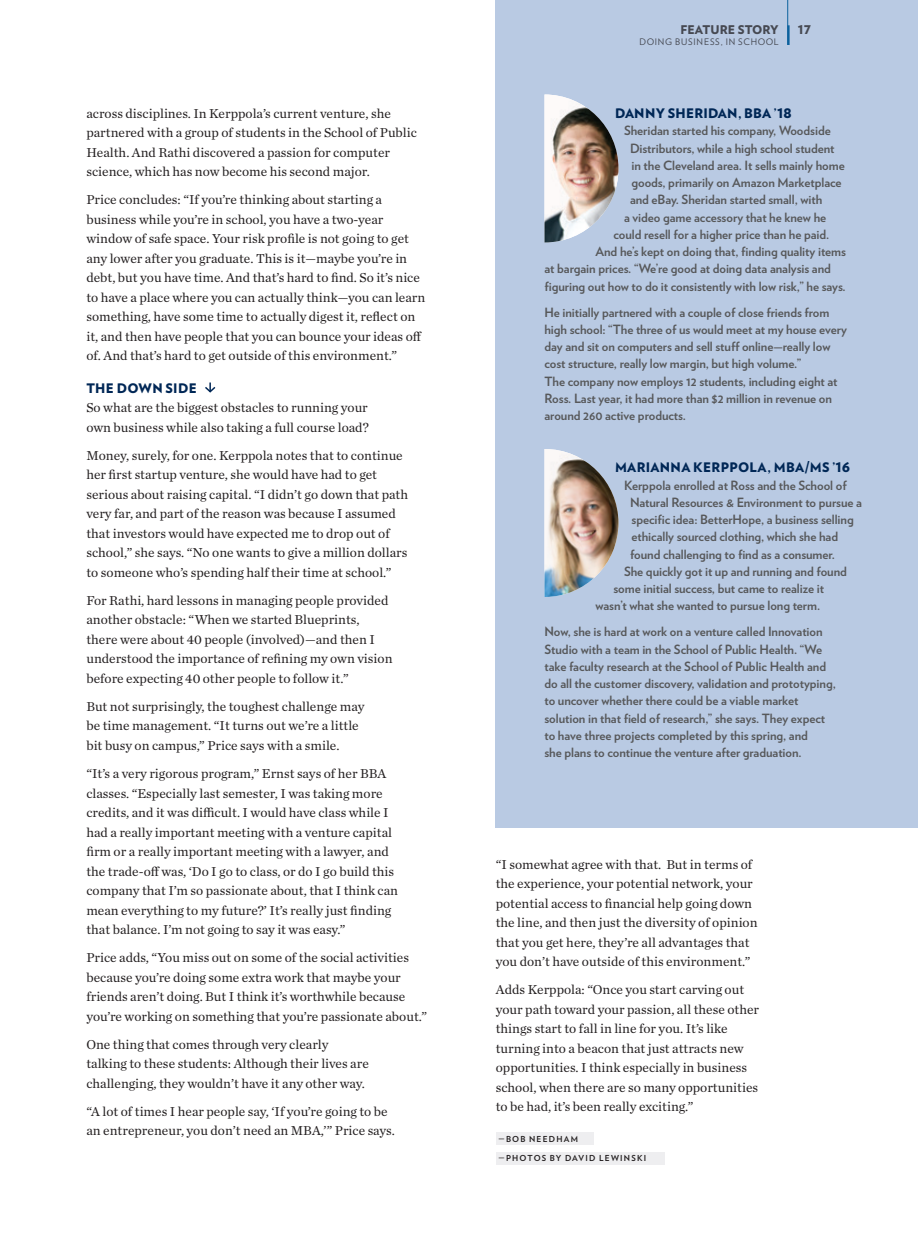
<style>
.page{position:relative;width:918px;height:1242px;background:#fff}
.page>*{position:absolute;margin:0;border:0;box-sizing:border-box;transform-origin:0 0}
.t1{font:13.5px/19.5px "Chronicle Text G1";color:#231f20}
.t2{font:900 13.2px "Verlag";letter-spacing:.02em;color:#002756}
.t3{font:700 12.75px/17.2px "Verlag";letter-spacing:-.005em;color:#57585a}
.t4{font:900 12px "Verlag";letter-spacing:.005em;color:#464952}
.t5{font:9px "Verlag";letter-spacing:.085em;color:#464952}
.t6{font:700 8.25px "Verlag";letter-spacing:.145em;color:#231f20}
</style>
<div class="page">
<div style="left:496px;top:0;width:422px;height:827px;background:#b9cae3"></div>
<hr style="left:787px;top:0;width:1px;height:45px;background:#0c619d">
<hr style="left:787px;top:25px;width:3px;height:20px;background:#0c619d">
<svg style="left:205px;top:383px;width:11px;height:10px"></svg>
<div style="left:496px;top:1132px;width:97px;height:13px;background:#ececee"></div>
<div style="left:496px;top:1152px;width:168px;height:13px;background:#ececee"></div>
<img style="left:544px;top:449px;width:75px;height:148px">
<img style="left:544px;top:94px;width:75px;height:149px">
<p class="t1" style="left:86px;top:103px;width:332px">across disciplines. In Kerppola’s current venture, she partnered with a group of students in the School of Public Health. And Rathi discovered a passion for computer science, which has now become his second major.</p>
<p class="t1" style="left:86px;top:189px;width:340px">Price concludes: “If you’re thinking about starting a business while you’re in school, you have a two-year window of safe space. Your risk profile is not going to get any lower after you graduate. This is it—maybe you’re in debt, but you have time. And that’s hard to find. So it’s nice to have a place where you can actually think—you can learn something, have some time to actually digest it, reflect on it, and then have people that you can bounce your ideas off of. And that’s hard to get outside of this environment.”</p>
<p class="t2" style="left:86px;top:377px;width:112px">THE DOWN SIDE</p>
<p class="t1" style="left:86px;top:397px;width:284px">So what are the biggest obstacles to running your own business while also taking a full course load?</p>
<p class="t1" style="left:86px;top:445px;width:323px">Money, surely, for one. Kerppola notes that to continue her first startup venture, she would have had to get serious about raising capital. “I didn’t go down that path very far, and part of the reason was because I assumed that investors would have expected me to drop out of school,” she says. “No one wants to give a million dollars to someone who’s spending half their time at school.”</p>
<p class="t1" style="left:86px;top:590px;width:308px">For Rathi, hard lessons in managing people provided another obstacle: “When we started Blueprints, there were about 40 people (involved)—and then I understood the importance of refining my own vision before expecting 40 other people to follow it.”</p>
<p class="t1" style="left:86px;top:696px;width:280px">But not surprisingly, the toughest challenge may be time management. “It turns out we’re a little bit busy on campus,” Price says with a smile.</p>
<p class="t1" style="left:86px;top:763px;width:313px">“It’s a very rigorous program,” Ernst says of her BBA classes. “Especially last semester, I was taking more credits, and it was difficult. I would have class while I had a really important meeting with a venture capital firm or a really important meeting with a lawyer, and the trade-off was, ‘Do I go to class, or do I go build this company that I’m so passionate about, that I think can mean everything to my future?’ It’s really just finding that balance. I’m not going to say it was easy.”</p>
<p class="t1" style="left:86px;top:947px;width:342px">Price adds, “You miss out on some of the social activities because you’re doing some extra work that maybe your friends aren’t doing. But I think it’s worthwhile because you’re working on something that you’re passionate about.”</p>
<p class="t1" style="left:86px;top:1034px;width:284px">One thing that comes through very clearly talking to these students: Although their lives are challenging, they wouldn’t have it any other way.</p>
<p class="t1" style="left:86px;top:1101px;width:310px">“A lot of times I hear people say, ‘If you’re going to be an entrepreneur, you don’t need an MBA,’” Price says.</p>
<p class="t4" style="left:681px;top:20px;width:100px">FEATURE STORY</p>
<p class="t5" style="left:640px;top:35px;width:141px">DOING BUSINESS, IN SCHOOL</p>
<p class="t4" style="left:798px;top:20px;width:15px">17</p>
<p class="t2" style="left:615px;top:102px;width:178px">DANNY SHERIDAN, BBA ’18</p>
<p class="t3" style="left:624px;top:121px;width:208px">Sheridan started his company, Woodside</p>
<p class="t3" style="left:630px;top:139px;width:206px">Distributors, while a high school student</p>
<p class="t3" style="left:632px;top:156px;width:215px">in the Cleveland area. It sells mainly home</p>
<p class="t3" style="left:632px;top:173px;width:212px">goods, primarily on Amazon Marketplace</p>
<p class="t3" style="left:630px;top:190px;width:194px">and eBay. Sheridan started small, with</p>
<p class="t3" style="left:624px;top:208px;width:204px">a video game accessory that he knew he</p>
<p class="t3" style="left:613px;top:225px;width:217px">could resell for a higher price than he paid.</p>
<p class="t3" style="left:595px;top:242px;width:252px">And he’s kept on doing that, finding quality items</p>
<p class="t3" style="left:544px;top:260px;width:288px">at bargain prices. “We’re good at doing data analysis and</p>
<p class="t3" style="left:544px;top:277px;width:303px">figuring out how to do it consistently with low risk,” he says.</p>
<p class="t3" style="left:544px;top:303px;width:304px">He initially partnered with a couple of close friends from high school: “The three of us would meet at my house every day and sit on computers and sell stuff online—really low cost structure, really low margin, but high volume.”<br>The company now employs 12 students, including eight at Ross. Last year, it had more than $2 million in revenue on around 260 active products.</p>
<p class="t2" style="left:615px;top:457px;width:237px">MARIANNA KERPPOLA, MBA/MS ’16</p>
<p class="t3" style="left:624px;top:476px;width:224px">Kerppola enrolled at Ross and the School of</p>
<p class="t3" style="left:630px;top:493px;width:234px">Natural Resources &amp; Environment to pursue a</p>
<p class="t3" style="left:632px;top:510px;width:224px">specific idea: BetterHope, a business selling</p>
<p class="t3" style="left:632px;top:528px;width:208px">ethically sourced clothing, which she had</p>
<p class="t3" style="left:630px;top:545px;width:207px">found challenging to find as a consumer.</p>
<p class="t3" style="left:624px;top:562px;width:224px">She quickly got it up and running and found</p>
<p class="t3" style="left:613px;top:579px;width:212px">some initial success, but came to realize it</p>
<p class="t3" style="left:595px;top:597px;width:226px">wasn’t what she wanted to pursue long term.</p>
<p class="t3" style="left:544px;top:622px;width:293px">Now, she is hard at work on a venture called Innovation Studio with a team in the School of Public Health. “We take faculty research at the School of Public Health and do all the customer discovery, validation and prototyping, to uncover whether there could be a viable market solution in that field of research,” she says. They expect to have three projects completed by this spring, and<br>she plans to continue the venture after graduation.</p>
<p class="t1" style="left:496px;top:854px;width:263px">“I somewhat agree with that. But in terms of the experience, your potential network, your potential access to financial help going down the line, and then just the diversity of opinion that you get here, they’re all advantages that you don’t have outside of this environment.”</p>
<p class="t1" style="left:496px;top:979px;width:265px">Adds Kerppola: “Once you start carving out your path toward your passion, all these other things start to fall in line for you. It’s like turning into a beacon that just attracts new opportunities. I think especially in business school, when there are so many opportunities to be had, it’s been really exciting.”</p>
<p class="t6" style="left:499px;top:1132px;width:81px">—BOB NEEDHAM</p>
<p class="t6" style="left:499px;top:1152px;width:149px">—PHOTOS BY DAVID LEWINSKI</p>
</div>
